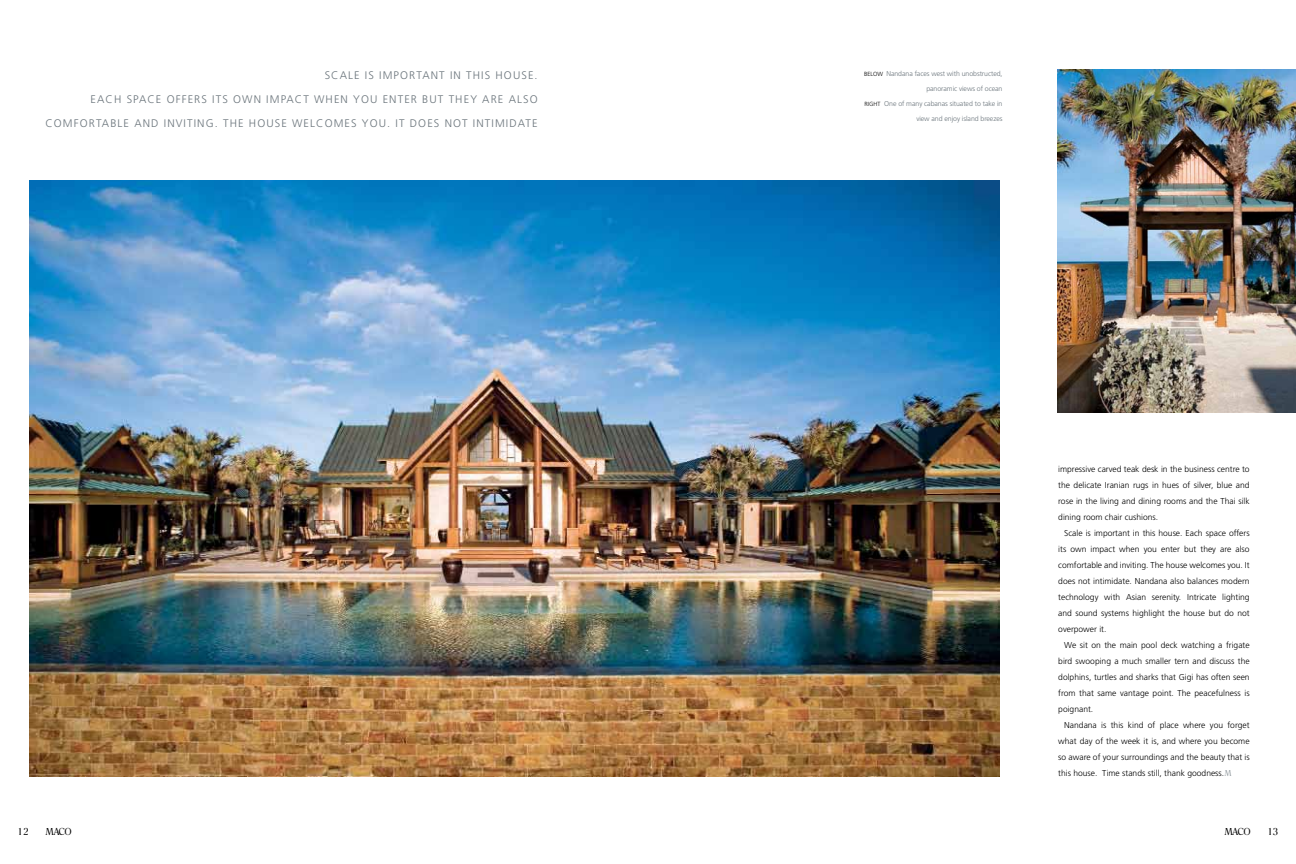
<style>
.page{position:relative;width:1296px;height:864px;background:#fff}
.page>*{position:absolute;margin:0;border:0;box-sizing:border-box;transform-origin:0 0}
.t1{font:300 11px "Frutiger";letter-spacing:.1em;color:#6a747b}
.t2{font:10px "OPTI Romana Roman";letter-spacing:-.05em;color:#000}
.t3{font:300 8.5px/16px "Frutiger";color:#000;text-align:justify}
.t4{font:300 7px/15px "Frutiger";letter-spacing:-.01em;color:#6a747b;text-align:right}
.s1{font-size:6px;color:#000}
.s2{font-family:"OPTI Romana Roman";font-weight:400;color:#949ca1}
</style>
<div class="page">
<img style="left:1058px;top:69px;width:238px;height:343px">
<img style="left:29px;top:180px;width:971px;height:596px">
<p class="t1" style="left:325px;top:69px;width:7px">Sca</p>
<p class="t1" style="left:348px;top:69px;width:40px">le is important</p>
<p class="t1" style="left:450px;top:69px;width:55px">inthis hou</p>
<p class="t1" style="left:521px;top:69px;width:18px">se.</p>
<p class="t1" style="left:91px;top:93px;width:16px">Each</p>
<p class="t1" style="left:127px;top:93px;width:15px">space</p>
<p class="t1" style="left:167px;top:93px;width:8px">offer</p>
<p class="t1" style="left:202px;top:93px;width:42px">s it s own</p>
<p class="t1" style="left:266px;top:93px;width:8px">impact</p>
<p class="t1" style="left:314px;top:93px;width:10px">when</p>
<p class="t1" style="left:353px;top:93px;width:9px">you</p>
<p class="t1" style="left:383px;top:93px;width:8px">enter</p>
<p class="t1" style="left:422px;top:93px;width:8px">but</p>
<p class="t1" style="left:449px;top:93px;width:9px">they</p>
<p class="t1" style="left:482px;top:93px;width:8px">are</p>
<p class="t1" style="left:509px;top:93px;width:29px">also</p>
<p class="t1" style="left:45px;top:117px;width:9px">comfortab</p>
<p class="t1" style="left:118px;top:117px;width:26px">le and</p>
<p class="t1" style="left:164px;top:117px;width:8px">inviting</p>
<p class="t1" style="left:215px;top:117px;width:43px">. The hou</p>
<p class="t1" style="left:275px;top:117px;width:51px">se welcome</p>
<p class="t1" style="left:351px;top:117px;width:20px">s you</p>
<p class="t1" style="left:387px;top:117px;width:31px">. It doe</p>
<p class="t1" style="left:434px;top:117px;width:20px">s not</p>
<p class="t1" style="left:473px;top:117px;width:8px">intimidate</p>
<p class="t4" style="left:864px;top:66px;width:140px"><span class="s1">BELOW</span> Nandana faces west with unobstructed, panoramic views of ocean<br><span class="s1">RIGHT</span> One of many cabanas situated to take in view and enjoy island breezes</p>
<p class="t3" style="left:1058px;top:461px;width:193px;text-align:left">impressive carved teak desk in the business centre to the delicate Iranian rugs in hues of silver, blue and rose in the living and dining rooms and the Thai silk dining room chair cushions.<br>Scale is important in this house. Each space offers its own impact when you enter but they are also comfortable and inviting. The house welcomes you. It does not intimidate. Nandana also balances modern technology with Asian serenity. Intricate lighting and sound systems highlight the house but do not overpower it.</p>
<p class="t3" style="left:1058px;top:637px;width:193px;text-indent:6px">We sit on the main pool deck watching a frigate bird swooping a much smaller tern and discuss the dolphins, turtles and sharks that Gigi has often seen from that same vantage point. The peacefulness is poignant.</p>
<p class="t3" style="left:1058px;top:717px;width:193px;text-indent:6px">Nandana is this kind of place where you forget what day of the week it is, and where you become so aware of your surroundings and the beauty that is this house. Time stands still, thank goodness.<span class="s2">M</span></p>
<p class="t2" style="left:17px;top:826px;width:12px">12</p>
<p class="t2" style="left:45px;top:826px;width:28px">MACO</p>
<p class="t2" style="left:1224px;top:826px;width:28px">MACO</p>
<p class="t2" style="left:1267px;top:826px;width:12px">13</p>
</div>
